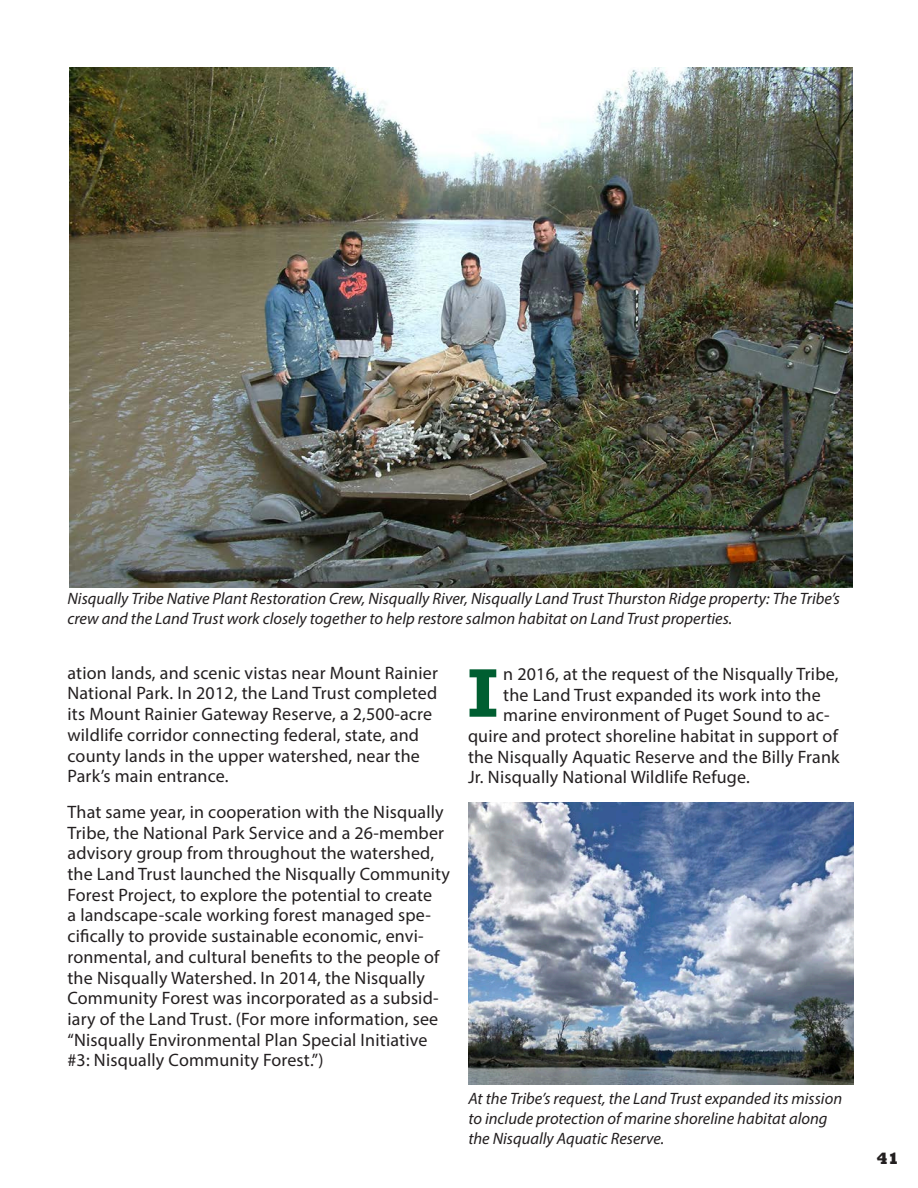
<style>
.page{position:relative;width:918px;height:1188px;background:#fff}
.page>*{position:absolute;margin:0;border:0;box-sizing:border-box;transform-origin:0 0}
.NO_CHILD_HEADLINES_14_14__03{font:700 69.75px "Rockwell";color:#005e31}
.t1{font:18px/20.7px "Myriad Pro";letter-spacing:.01em;color:#231f20}
.AVENIR_TEXT{font:italic 16.5px/19.8px "Myriad Pro";color:#231f20}
.AVENIR_TEXT-2{font:800 16.5px "Rockwell";color:#231f20}
</style>
<div class="page">
<img style="left:69px;top:68px;width:783px;height:519px">
<img style="left:468px;top:802px;width:386px;height:282px">
<p class="AVENIR_TEXT" style="left:68px;top:589px;width:774px">Nisqually Tribe Native Plant Restoration Crew, Nisqually River, Nisqually Land Trust Thurston Ridge property: The Tribe’s crew and the Land Trust work closely together to help restore salmon habitat on Land Trust properties.</p>
<p class="t1" style="left:503px;top:663px;width:337px">n 2016, at the request of the Nisqually Tribe,</p>
<p class="t1" style="left:503px;top:684px;width:319px">the Land Trust expanded its work into the</p>
<p class="t1" style="left:503px;top:705px;width:328px">marine environment of Puget Sound to ac-</p>
<p class="t1" style="left:468px;top:725px;width:371px">quire and protect shoreline habitat in support of</p>
<p class="t1" style="left:468px;top:746px;width:373px">the Nisqually Aquatic Reserve and the Billy Frank</p>
<p class="t1" style="left:468px;top:767px;width:283px">Jr. Nisqually National Wildlife Refuge.</p>
<p class="t1" style="left:68px;top:662px;width:372px">ation lands, and scenic vistas near Mount Rainier National Park. In 2012, the Land Trust completed its Mount Rainier Gateway Reserve, a 2,500-acre wildlife corridor connecting federal, state, and county lands in the upper watershed, near the Park’s main entrance.</p>
<p class="t1" style="left:68px;top:801px;width:384px">That same year, in cooperation with the Nisqually Tribe, the National Park Service and a 26-member advisory group from throughout the watershed, the Land Trust launched the Nisqually Community Forest Project, to explore the potential to create<br>a landscape-scale working forest managed spe&shy;cifically to provide sustainable economic, envi&shy;ronmental, and cultural benefits to the people of the Nisqually Watershed. In 2014, the Nisqually Community Forest was incorporated as a subsid&shy;iary of the Land Trust. (For more information, see “Nisqually Environmental Plan Special Initiative #3: Nisqually Community Forest.”)</p>
<p class="NO_CHILD_HEADLINES_14_14__03" style="left:468px;top:651px;width:31px">I</p>
<p class="AVENIR_TEXT" style="left:468px;top:1089px;width:375px">At the Tribe’s request, the Land Trust expanded its mission to include protection of marine shoreline habitat along the Nisqually Aquatic Reserve.</p>
<p class="AVENIR_TEXT-2" style="left:877px;top:1149px;width:24px">41</p>
</div>
